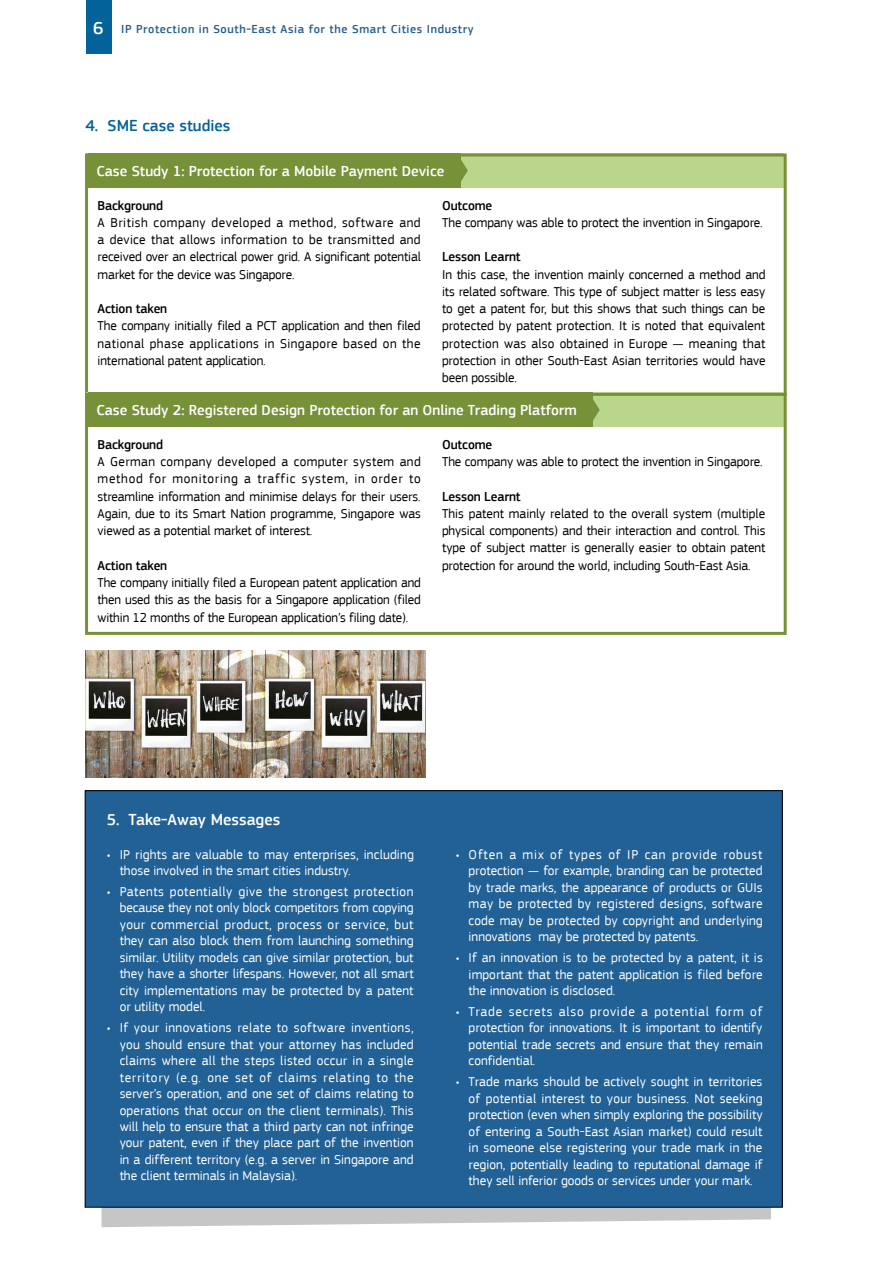
<style>
.page{position:relative;width:893px;height:1263px;background:#fff}
.page>*{position:absolute;margin:0;border:0;box-sizing:border-box;transform-origin:0 0}
.t1{font:500 16.5px "EC Square Sans Pro";color:#fff}
.t2{font:500 16.5px "EC Square Sans Pro";color:#036299}
.t3{font:500 15px "EC Square Sans Pro";color:#fff}
.t4{font:13.5px/16.5px "EC Square Sans Pro";color:#fff;text-align:justify}
.t5{font:13.5px/17.2px "EC Square Sans Pro";letter-spacing:-.01em;color:#000;text-align:justify}
.t6{font:500 13.5px "EC Square Sans Pro";letter-spacing:-.01em;color:#000}
.t7{font:500 12px "EC Square Sans Pro";letter-spacing:.05em;color:#255d8f}
.s1{font-size:18px;color:#fff}
</style>
<div class="page">
<div style="left:86px;top:0;width:25px;height:53px;background:#036299"></div>
<svg style="left:100px;top:1207px;width:671px;height:20px;fill:#c6c6c6"></svg>
<div style="left:85px;top:791px;width:697px;height:416px;background:#216196"></div>
<img style="left:85px;top:651px;width:340px;height:126px">
<div style="left:86px;top:153px;width:698px;height:35px;background:#bad68b"></div>
<div style="left:88px;top:153px;width:373px;height:35px;background:#779138"></div>
<div style="left:85px;top:153px;width:702px;height:243px;border:3px solid #779138"></div>
<svg style="left:461px;top:160px;width:7px;height:21px"></svg>
<div style="left:86px;top:393px;width:698px;height:34px;background:#bad68b"></div>
<div style="left:88px;top:393px;width:505px;height:34px;background:#779138"></div>
<div style="left:85px;top:393px;width:702px;height:242px;border:3px solid #779138"></div>
<svg style="left:593px;top:399px;width:7px;height:21px"></svg>
<p class="t7" style="left:93px;top:22px;width:382px"><span class="s1">6</span> IP Protection in South-East Asia for the Smart Cities Industry</p>
<p class="t2" style="left:85px;top:116px;width:147px">4. SME case studies</p>
<p class="t3" style="left:96px;top:162px;width:349px">Case Study 1: Protection for a Mobile Payment Device</p>
<p class="t6" style="left:98px;top:197px;width:67px">Background</p>
<p class="t5" style="left:98px;top:214px;width:325px">A British company developed a method, software and a device that allows information to be transmitted and received over an electrical power grid. A significant potential market for the device was Singapore.</p>
<p class="t6" style="left:98px;top:301px;width:71px">Action taken</p>
<p class="t5" style="left:98px;top:317px;width:325px">The company initially filed a PCT application and then filed national phase applications in Singapore based on the international patent application.</p>
<p class="t6" style="left:442px;top:197px;width:52px">Outcome</p>
<p class="t5" style="left:442px;top:214px;width:322px">The company was able to protect the invention in Singapore.</p>
<p class="t6" style="left:442px;top:249px;width:80px">Lesson Learnt</p>
<p class="t5" style="left:442px;top:266px;width:325px">In this case, the invention mainly concerned a method and its related software. This type of subject matter is less easy to get a patent for, but this shows that such things can be protected by patent protection. It is noted that equivalent protection was also obtained in Europe — meaning that protection in other South-East Asian territories would have been possible.</p>
<p class="t3" style="left:96px;top:401px;width:482px">Case Study 2: Registered Design Protection for an Online Trading Platform</p>
<p class="t6" style="left:98px;top:437px;width:67px">Background</p>
<p class="t5" style="left:98px;top:453px;width:325px">A German company developed a computer system and method for monitoring a traffic system, in order to streamline information and minimise delays for their users.<br>Again, due to its Smart Nation programme, Singapore was viewed as a potential market of interest.</p>
<p class="t6" style="left:98px;top:557px;width:71px">Action taken</p>
<p class="t5" style="left:98px;top:574px;width:325px">The company initially filed a European patent application and then used this as the basis for a Singapore application (filed within 12 months of the European application’s filing date).</p>
<p class="t6" style="left:442px;top:437px;width:52px">Outcome</p>
<p class="t5" style="left:442px;top:453px;width:322px">The company was able to protect the invention in Singapore.</p>
<p class="t6" style="left:442px;top:488px;width:80px">Lesson Learnt</p>
<p class="t5" style="left:442px;top:505px;width:325px">This patent mainly related to the overall system (multiple physical components) and their interaction and control. This type of subject matter is generally easier to obtain patent protection for around the world, including South-East Asia.</p>
<p class="t1" style="left:107px;top:809px;width:175px">5. Take-Away Messages</p>
<p class="t4" style="left:120px;top:846px;width:296px;text-indent:-13px">• IP rights are valuable to may enterprises, including those involved in the smart cities industry.</p>
<p class="t4" style="left:120px;top:883px;width:296px;text-indent:-13px">• Patents potentially give the strongest protection because they not only block competitors from copying your commercial product, process or service, but they can also block them from launching something similar. Utility models can give similar protection, but they have a shorter lifespans. However, not all smart city implementations may be protected by a patent or utility model.</p>
<p class="t4" style="left:120px;top:1019px;width:296px;text-indent:-13px">• If your innovations relate to software inventions, you should ensure that your attorney has included claims where all the steps listed occur in a single territory (e.g. one set of claims relating to the server’s operation, and one set of claims relating to operations that occur on the client terminals). This will help to ensure that a third party can not infringe your patent, even if they place part of the invention in a different territory (e.g. a server in Singapore and the client terminals in Malaysia).</p>
<p class="t4" style="left:469px;top:846px;width:296px;text-indent:-13px">• Often a mix of types of IP can provide robust protection — for example, branding can be protected by trade marks, the appearance of products or GUIs may be protected by registered designs, software code may be protected by copyright and underlying innovations may be protected by patents.</p>
<p class="t4" style="left:469px;top:949px;width:296px;text-indent:-13px">• If an innovation is to be protected by a patent, it is important that the patent application is filed before the innovation is disclosed.</p>
<p class="t4" style="left:469px;top:1003px;width:296px;text-indent:-13px">• Trade secrets also provide a potential form of protection for innovations. It is important to identify potential trade secrets and ensure that they remain confidential.</p>
<p class="t4" style="left:469px;top:1073px;width:295px;text-indent:-13px">• Trade marks should be actively sought in territories of potential interest to your business. Not seeking protection (even when simply exploring the possibility of entering a South-East Asian market) could result in someone else registering your trade mark in the region, potentially leading to reputational damage if they sell inferior goods or services under your mark.</p>
</div>
